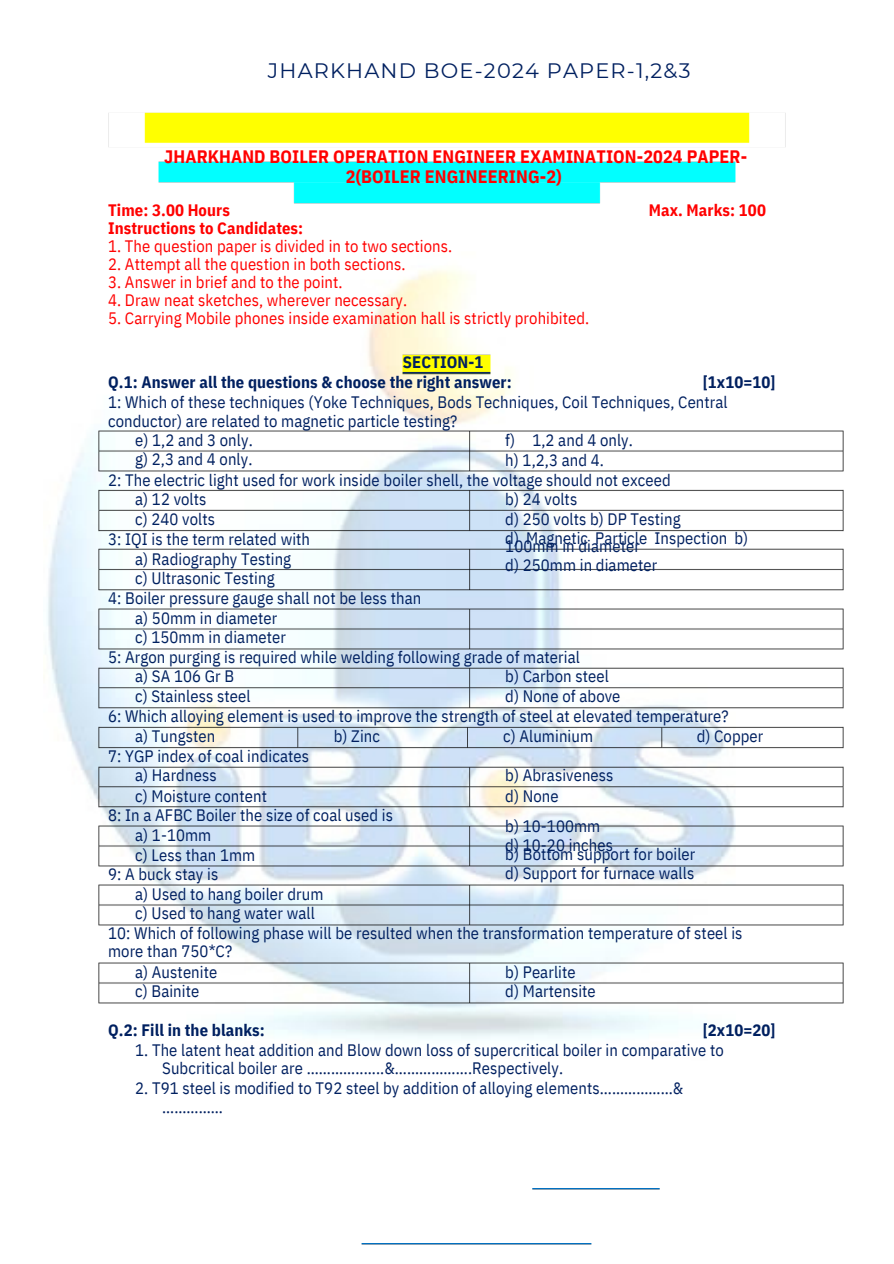
<style>
.page{position:relative;width:894px;height:1264px;background:#fff}
.page>*{position:absolute;margin:0;border:0;box-sizing:border-box;transform-origin:0 0}
.t1{font:20.85px "Montserrat";letter-spacing:.055em;color:#002060}
.t2{font:700 18px/20.2px "IBM Plex Sans Cond";letter-spacing:.005em;color:#f00;text-align:center}
.t3{font:16.5px/30.3px "IBM Plex Sans Cond";letter-spacing:.005em;color:#002060}
.t4{font:16.5px "IBM Plex Sans Cond";letter-spacing:.005em;color:#f00}
.t5{font:700 16.5px "IBM Plex Sans Cond";letter-spacing:.005em;color:#002060}
.t6{font:700 16.5px/18px "IBM Plex Sans Cond";letter-spacing:.005em;color:#f00}
</style>
<div class="page">
<img style="left:47px;top:269px;width:688px;height:771px">
<img style="left:395px;top:347px;width:103px;height:34px">
<img style="left:361px;top:1243px;width:231px;height:1px">
<img style="left:108px;top:112px;width:678px;height:35px">
<img style="left:158px;top:161px;width:578px;height:43px">
<img style="left:532px;top:1188px;width:128px;height:1px">
<img style="left:92px;top:423px;width:752px;height:55px">
<img style="left:92px;top:483px;width:752px;height:55px">
<img style="left:92px;top:542px;width:752px;height:55px">
<img style="left:92px;top:601px;width:752px;height:55px">
<img style="left:92px;top:660px;width:752px;height:55px">
<img style="left:92px;top:719px;width:752px;height:36px">
<img style="left:92px;top:759px;width:752px;height:55px">
<img style="left:92px;top:818px;width:752px;height:55px">
<img style="left:92px;top:877px;width:752px;height:55px">
<img style="left:92px;top:955px;width:752px;height:55px">
<h1 class="t1" style="left:268px;top:58px;width:424px">JHARKHAND BOE-2024 PAPER-1,2&amp;3</h1>
<p class="t2" style="left:164px;top:146px;width:584px">JHARKHAND BOILER OPERATION ENGINEER EXAMINATION-2024 PAPER-<br>2(BOILER ENGINEERING-2)</p>
<h2 class="t6" style="left:108px;top:201px;width:197px">Time: 3.00 Hours<br>Instructions to Candidates:</h2>
<h2 class="t4" style="left:108px;top:235px;width:345px">1. The question paper is divided in to two sections.</h2>
<h2 class="t4" style="left:108px;top:253px;width:299px">2. Attempt all the question in both sections.</h2>
<h2 class="t4" style="left:108px;top:271px;width:236px">3. Answer in brief and to the point.</h2>
<h2 class="t4" style="left:108px;top:289px;width:300px">4. Draw neat sketches, wherever necessary.</h2>
<h2 class="t4" style="left:108px;top:307px;width:482px">5. Carrying Mobile phones inside examination hall is strictly prohibited.</h2>
<p class="t6" style="left:648px;top:201px;width:119px">Max. Marks: 100</p>
<p class="t5" style="left:403px;top:351px;width:82px">SECTION-1</p>
<h3 class="t5" style="left:108px;top:371px;width:405px">Q.1: Answer all the questions &amp; choose the right answer:</h3>
<p class="t5" style="left:702px;top:371px;width:74px">[1x10=10]</p>
<p class="t3" style="left:108px;top:386px;width:621px">1: Which of these techniques (Yoke Techniques, Bods Techniques, Coil Techniques, Central</p>
<h2 class="t3" style="left:108px;top:405px;width:351px">conductor) are related to magnetic particle testing?</h2>
<h3 class="t3" style="left:135px;top:425px;width:119px">e) 1,2 and 3 only.</h3>
<h3 class="t3" style="left:135px;top:444px;width:119px">g) 2,3 and 4 only.</h3>
<p class="t3" style="left:505px;top:425px;width:11px">f)</p>
<p class="t3" style="left:532px;top:425px;width:102px">1,2 and 4 only.</p>
<p class="t3" style="left:505px;top:445px;width:100px">h) 1,2,3 and 4.</p>
<p class="t3" style="left:108px;top:464px;width:564px">2: The electric light used for work inside boiler shell, the voltage should not exceed</p>
<p class="t3" style="left:135px;top:484px;width:73px">a) 12 volts</p>
<p class="t3" style="left:135px;top:503px;width:81px">c) 240 volts</p>
<p class="t3" style="left:505px;top:484px;width:73px">b) 24 volts</p>
<p class="t3" style="left:505px;top:503px;width:177px">d) 250 volts b) DP Testing</p>
<p class="t3" style="left:505px;top:522px;width:244px">d) Magnetic Particle Inspection b)</p>
<p class="t3" style="left:108px;top:523px;width:203px">3: IQI is the term related with</p>
<p class="t3" style="left:135px;top:543px;width:157px">a) Radiography Testing</p>
<p class="t3" style="left:135px;top:562px;width:141px">c) Ultrasonic Testing</p>
<p class="t3" style="left:108px;top:583px;width:315px">4: Boiler pressure gauge shall not be less than</p>
<p class="t3" style="left:135px;top:602px;width:144px">a) 50mm in diameter</p>
<p class="t3" style="left:135px;top:621px;width:152px">c) 150mm in diameter</p>
<p class="t3" style="left:108px;top:642px;width:473px">5: Argon purging is required while welding following grade of material</p>
<p class="t3" style="left:135px;top:661px;width:101px">a) SA 106 Gr B</p>
<p class="t3" style="left:135px;top:680px;width:117px">c) Stainless steel</p>
<p class="t3" style="left:505px;top:530px;width:136px">100mm in diameter</p>
<p class="t3" style="left:505px;top:549px;width:153px">d) 250mm in diameter</p>
<p class="t3" style="left:505px;top:661px;width:105px">b) Carbon steel</p>
<h3 class="t3" style="left:505px;top:680px;width:117px">d) None of above</h3>
<h3 class="t3" style="left:108px;top:700px;width:622px">6: Which alloying element is used to improve the strength of steel at elevated temperature?</h3>
<p class="t3" style="left:135px;top:720px;width:82px">a) Tungsten</p>
<p class="t3" style="left:334px;top:720px;width:48px">b) Zinc</p>
<p class="t3" style="left:503px;top:720px;width:91px">c) Aluminium</p>
<p class="t3" style="left:696px;top:720px;width:68px">d) Copper</p>
<p class="t3" style="left:108px;top:740px;width:202px">7: YGP index of coal indicates</p>
<p class="t3" style="left:135px;top:760px;width:83px">a) Hardness</p>
<p class="t3" style="left:135px;top:780px;width:133px">c) Moisture content</p>
<p class="t3" style="left:505px;top:760px;width:110px">b) Abrasiveness</p>
<p class="t3" style="left:505px;top:780px;width:96px">d) None<br>b) 10-100mm</p>
<p class="t3" style="left:505px;top:829px;width:109px">d) 10-20 inches</p>
<p class="t3" style="left:108px;top:799px;width:286px">8: In a AFBC Boiler the size of coal used is</p>
<p class="t3" style="left:135px;top:820px;width:78px">a) 1-10mm</p>
<p class="t3" style="left:135px;top:839px;width:122px">c) Less than 1mm</p>
<p class="t3" style="left:108px;top:858px;width:112px">9: A buck stay is</p>
<p class="t3" style="left:135px;top:878px;width:190px">a) Used to hang boiler drum</p>
<p class="t3" style="left:135px;top:897px;width:181px">c) Used to hang water wall</p>
<p class="t3" style="left:108px;top:917px;width:635px">10: Which of following phase will be resulted when the transformation temperature of steel is</p>
<p class="t3" style="left:108px;top:935px;width:125px">more than 750*C?</p>
<p class="t3" style="left:135px;top:956px;width:84px">a) Austenite</p>
<p class="t3" style="left:135px;top:975px;width:66px">c) Bainite</p>
<p class="t3" style="left:505px;top:838px;width:191px">b) Bottom support for boiler</p>
<p class="t3" style="left:505px;top:858px;width:190px">d) Support for furnace walls</p>
<p class="t3" style="left:505px;top:956px;width:72px">b) Pearlite</p>
<p class="t3" style="left:505px;top:975px;width:92px">d) Martensite</p>
<p class="t5" style="left:108px;top:1018px;width:158px">Q.2: Fill in the blanks:</p>
<p class="t5" style="left:702px;top:1018px;width:74px">[2x10=20]</p>
<p class="t3" style="left:135px;top:1034px;width:590px">1. The latent heat addition and Blow down loss of supercritical boiler in comparative to</p>
<p class="t3" style="left:162px;top:1052px;width:402px">Subcritical boiler are …………..…..&amp;……………….Respectively.</p>
<p class="t3" style="left:135px;top:1072px;width:549px">2. T91 steel is modified to T92 steel by addition of alloying elements………………&amp;</p>
<p class="t3" style="left:162px;top:1091px;width:62px">……………</p>
</div>
